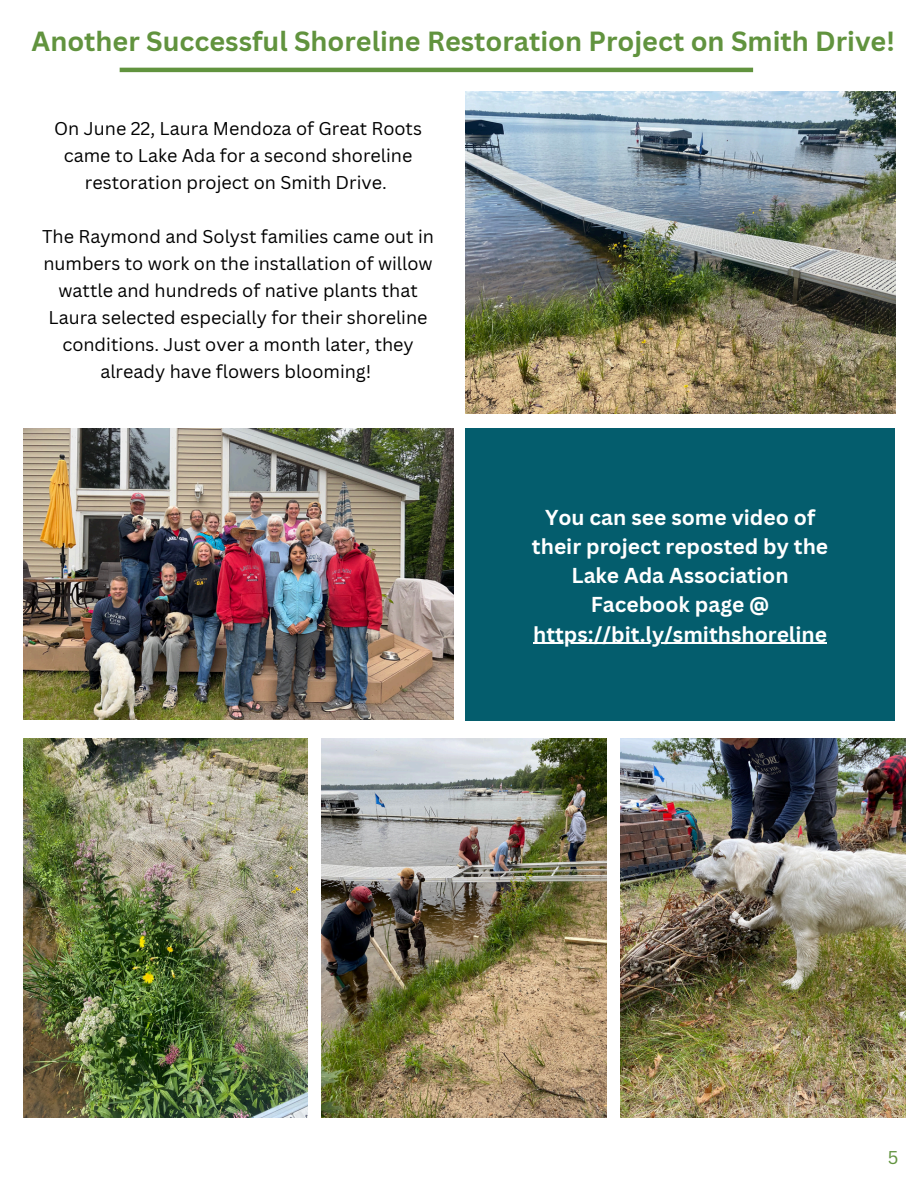
<style>
.page{position:relative;width:918px;height:1188px;background:#fff}
.page>*{position:absolute;margin:0;border:0;box-sizing:border-box;transform-origin:0 0}
.t1{font:700 27px "Canva Sans";color:#61933e}
.t2{font:700 21px/29.2px "Canva Sans";color:#fff;text-align:center}
.t3{font:18px/27px "Canva Sans";color:#000;text-align:center}
.t4{font:18px "Canva Sans";color:#61933e}
</style>
<div class="page">
<hr style="left:120px;top:68px;width:633px;height:4px;background:#61933e">
<div style="left:465px;top:428px;width:430px;height:292px;background:#045d6d"></div>
<img style="left:322px;top:739px;width:285px;height:379px">
<img style="left:620px;top:739px;width:285px;height:379px">
<img style="left:465px;top:92px;width:430px;height:322px">
<img style="left:23px;top:428px;width:430px;height:292px">
<img style="left:23px;top:739px;width:285px;height:379px">
<hr style="left:533px;top:643px;width:294px;height:1px;background:#fff">
<p class="t1" style="left:32px;top:22px;width:865px">Another Successful Shoreline Restoration Project on Smith Drive!</p>
<h2 class="t3" style="left:54px;top:115px;width:369px">On June 22, Laura Mendoza of Great Roots came to Lake Ada for a second shoreline restoration project on Smith Drive.</h2>
<p class="t3" style="left:42px;top:223px;width:393px">The Raymond and Solyst families came out in numbers to work on the installation of willow wattle and hundreds of native plants that Laura selected especially for their shoreline conditions. Just over a month later, they already have flowers blooming!</p>
<p class="t2" style="left:532px;top:502px;width:298px">You can see some video of their project reposted by the<br>Lake Ada Association<br>Facebook page @ https://bit.ly/smithshoreline</p>
<p class="t4" style="left:888px;top:1145px;width:12px">5</p>
</div>
